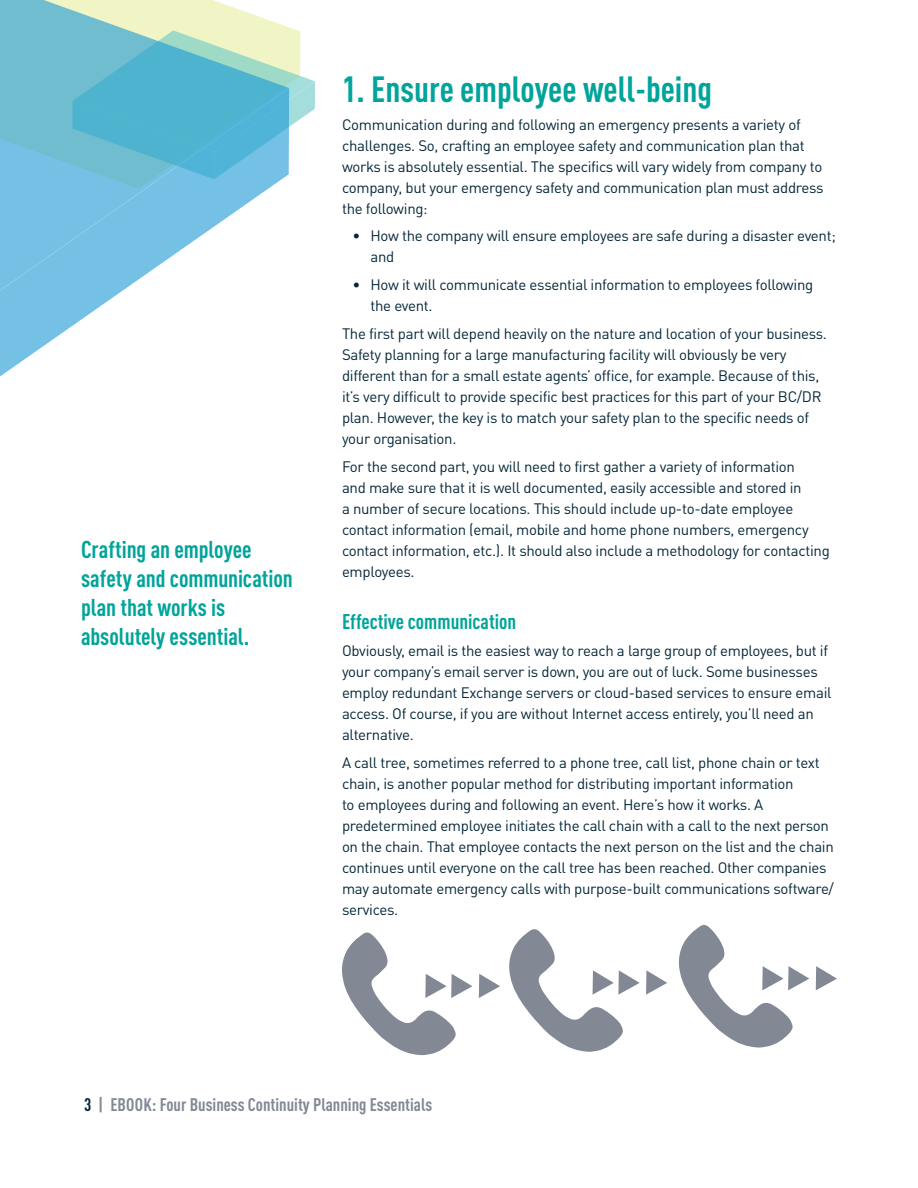
<style>
.page{position:relative;width:918px;height:1188px;background:#fff}
.page>*{position:absolute;margin:0;border:0;box-sizing:border-box;transform-origin:0 0}
.t1{font:700 condensed 36px "DINOT";color:#00a49a}
.t2{font:700 condensed 24px/28.8px "DINOT";color:#00a49a}
.t3{font:700 condensed 21px "DINOT";color:#00a49a}
.t4{font:700 condensed 18px "DINOT";color:#828894}
.t5{font:15px/21px "DINOT";letter-spacing:-.02em;color:#062839}
.s1{color:#062839}
</style>
<div class="page">
<svg style="left:289px;top:27px;width:26px;height:100px"></svg>
<svg style="left:0;top:309px;width:96px;height:68px"></svg>
<svg style="left:0;top:0;width:289px;height:309px"></svg>
<svg style="left:342px;top:932px;width:130px;height:123px"></svg>
<svg style="left:479px;top:974px;width:21px;height:24px"></svg>
<svg style="left:509px;top:929px;width:131px;height:123px"></svg>
<svg style="left:646px;top:970px;width:21px;height:25px"></svg>
<svg style="left:679px;top:925px;width:130px;height:123px"></svg>
<svg style="left:816px;top:966px;width:21px;height:24px"></svg>
<h2 class="t2" style="left:81px;top:535px;width:213px">Crafting an employee safety and communication plan that works is absolutely essential.</h2>
<h1 class="t1" style="left:342px;top:67px;width:372px">1. Ensure employee well-being</h1>
<p class="t5" style="left:342px;top:113px;width:483px">Communication during and following an emergency presents a variety of challenges. So, crafting an employee safety and communication plan that works is absolutely essential. The specifics will vary widely from company to company, but your emergency safety and communication plan must address the following:</p>
<p class="t5" style="left:370px;top:225px;width:467px;text-indent:-18px">• How the company will ensure employees are safe during a disaster event; and</p>
<p class="t5" style="left:370px;top:274px;width:444px;text-indent:-18px">• How it will communicate essential information to employees following the event.</p>
<p class="t5" style="left:342px;top:323px;width:487px">The first part will depend heavily on the nature and location of your business.<br>Safety planning for a large manufacturing facility will obviously be very different than for a small estate agents’ office, for example. Because of this, it’s very difficult to provide specific best practices for this part of your BC/DR plan. However, the key is to match your safety plan to the specific needs of your organisation.</p>
<p class="t5" style="left:342px;top:455px;width:489px">For the second part, you will need to first gather a variety of information<br>and make sure that it is well documented, easily accessible and stored in<br>a number of secure locations. This should include up-to-date employee contact information (email, mobile and home phone numbers, emergency contact information, etc.). It should also include a methodology for contacting employees.</p>
<h3 class="t3" style="left:342px;top:609px;width:176px">Effective communication</h3>
<p class="t5" style="left:342px;top:640px;width:491px">Obviously, email is the easiest way to reach a large group of employees, but if your company’s email server is down, you are out of luck. Some businesses employ redundant Exchange servers or cloud-based services to ensure email access. Of course, if you are without Internet access entirely, you’ll need an alternative.</p>
<p class="t5" style="left:342px;top:752px;width:493px">A call tree, sometimes referred to a phone tree, call list, phone chain or text chain, is another popular method for distributing important information<br>to employees during and following an event. Here’s how it works. A predetermined employee initiates the call chain with a call to the next person on the chain. That employee contacts the next person on the list and the chain continues until everyone on the call tree has been reached. Other companies may automate emergency calls with purpose-built communications software/ services.</p>
<p class="t4" style="left:84px;top:1093px;width:350px"><span class="s1">3</span> | EBOOK: Four Business Continuity Planning Essentials</p>
</div>
